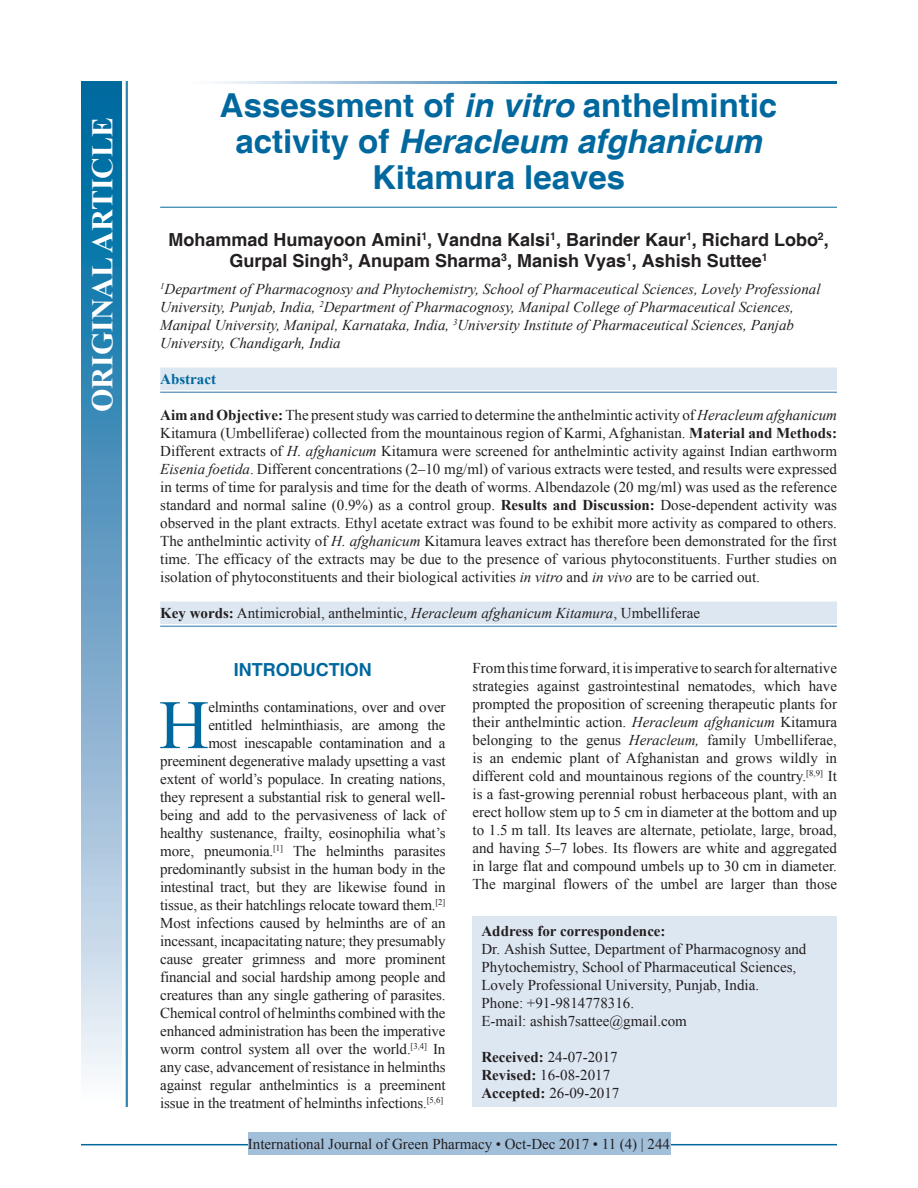
<style>
.page{position:relative;width:918px;height:1188px;background:#fff}
.page>*{position:absolute;margin:0;border:0;box-sizing:border-box;transform-origin:0 0}
.DROP_CAP_TX{font:69.3px "Times New Roman";color:#00689e}
.AT{font:700 33px/36px "Helvetica";color:#00689e;text-align:center}
.AH{font:700 30px "Times New Roman";color:#fff}
.AU{font:700 18px/21px "Helvetica";color:#231f20;text-align:center}
.t1{font:700 18px "Helvetica";color:#00689e}
.ABS_1{font:15px/18px "Times New Roman";color:#231f20;text-align:justify}
.DROP_CAP_TX-2{font:15px/18px "Times New Roman";letter-spacing:-.01em;color:#231f20;text-align:right}
.TX{font:15px/18px "Times New Roman";color:#231f20;text-align:justify}
.AFF{font:italic 15px/18px "Times New Roman";color:#231f20}
.ADD{font:15px/18px "Times New Roman";color:#231f20}
.KWD_1_L{font:15px "Times New Roman";color:#231f20}
.RF{font:15px "Times New Roman";color:#231f20}
.HIS{font:15px/18px "Times New Roman";color:#231f20}
.ABSH{font:700 15px "Times New Roman";color:#00689e}
.s1{font-style:italic}
.s2{font-weight:700}
</style>
<div class="page">
<hr style="left:81px;top:1144px;width:756px;height:1px;background:#00689e">
<div style="left:248px;top:1133px;width:422px;height:22px;background:#a2bfda"></div>
<hr style="left:160px;top:207px;width:677px;height:1px;background:#00689e">
<div style="left:160px;top:368px;width:677px;height:22px;background:#dde7f2"></div>
<hr style="left:160px;top:392px;width:677px;height:1px;background:#6d9fc6">
<div style="left:160px;top:602px;width:677px;height:22px;background:#dde7f2"></div>
<hr style="left:160px;top:626px;width:677px;height:1px;background:#6d9fc6">
<div style="left:472px;top:917px;width:365px;height:190px;background:#dde7f2"></div>
<svg style="left:215px;top:81px;width:622px;height:3px;background:#4d94bc"></svg>
<hr style="left:127px;top:81px;width:1px;height:1026px;background:#00689e">
<hr style="left:126px;top:81px;width:1px;height:1026px;background:#00689e">
<div style="left:81px;top:81px;width:41px;height:1026px;background:linear-gradient(to bottom,#005e9a,#f6f0f9)"></div>
<p class="AH" style="left:81px;top:412px;width:296px;rotate:-90deg">ORIGINAL ARTICLE</p>
<p class="AT" style="left:220px;top:89px;width:559px">Assessment of <span class="s1">in vitro</span> anthelmintic activity of <span class="s1">Heracleum afghanicum<br></span>Kitamura leaves</p>
<p class="AU" style="left:168px;top:230px;width:662px">Mohammad Humayoon Amini<sup>1</sup>, Vandna Kalsi<sup>1</sup>, Barinder Kaur<sup>1</sup>, Richard Lobo<sup>2</sup>,<br>Gurpal Singh<sup>3</sup>, Anupam Sharma<sup>3</sup>, Manish Vyas<sup>1</sup>, Ashish Suttee<sup>1</sup></p>
<p class="AFF" style="left:160px;top:280px;width:662px"><sup>1</sup>Department of Pharmacognosy and Phytochemistry, School of Pharmaceutical Sciences, Lovely Professional University, Punjab, India, <sup>2</sup>Department of Pharmacognosy, Manipal College of Pharmaceutical Sciences, Manipal University, Manipal, Karnataka, India, <sup>3</sup>University Institute of Pharmaceutical Sciences, Panjab University, Chandigarh, India</p>
<p class="ABSH" style="left:160px;top:368px;width:57px">Abstract</p>
<p class="ABS_1" style="left:160px;top:406px;width:678px"><span class="s2">Aim and Objective:</span> The present study was carried to determine the anthelmintic activity of <span class="s1">Heracleum afghanicum </span>Kitamura (Umbelliferae) collected from the mountainous region of Karmi, Afghanistan. <span class="s2">Material and Methods:<br></span>Different extracts of <span class="s1">H. afghanicum</span> Kitamura were screened for anthelmintic activity against Indian earthworm <span class="s1">Eisenia foetida</span>. Different concentrations (2–10 mg/ml) of various extracts were tested, and results were expressed in terms of time for paralysis and time for the death of worms. Albendazole (20 mg/ml) was used as the reference standard and normal saline (0.9%) as a control group. <span class="s2">Results and Discussion:</span> Dose-dependent activity was observed in the plant extracts. Ethyl acetate extract was found to be exhibit more activity as compared to others.<br>The anthelmintic activity of <span class="s1">H. afghanicum</span> Kitamura leaves extract has therefore been demonstrated for the first time. The efficacy of the extracts may be due to the presence of various phytoconstituents. Further studies on isolation of phytoconstituents and their biological activities <span class="s1">in vitro</span> and <span class="s1">in vivo</span> are to be carried out.</p>
<p class="KWD_1_L" style="left:160px;top:602px;width:541px"><span class="s2">Key words:</span> Antimicrobial, anthelmintic, <span class="s1">Heracleum afghanicum Kitamura</span>, Umbelliferae</p>
<h1 class="t1" style="left:234px;top:659px;width:139px">INTRODUCTION</h1>
<p class="DROP_CAP_TX-2" style="left:160px;top:698px;width:287px">elminths contaminations, over and over<br>entitled helminthiasis, are among the<br>most inescapable contamination and a preeminent degenerative malady upsetting a vast extent of world’s populace. In creating nations, they represent a substantial risk to general well&shy;being and add to the pervasiveness of lack of healthy sustenance, frailty, eosinophilia what’s more, pneumonia.<sup>[1]</sup> The helminths parasites predominantly subsist in the human body in the intestinal tract, but they are likewise found in tissue, as their hatchlings relocate toward them.<sup>[2] </sup>Most infections caused by helminths are of an incessant, incapacitating nature; they presumably cause greater grimness and more prominent financial and social hardship among people and creatures than any single gathering of parasites.<br>Chemical control of helminths combined with the enhanced administration has been the imperative worm control system all over the world.<sup>[3,4]</sup> In any case, advancement of resistance in helminths against regular anthelmintics is a preeminent issue in the treatment of helminths infections.<sup>[5,6]</sup></p>
<p class="DROP_CAP_TX" style="left:159px;top:676px;width:52px">H</p>
<p class="TX" style="left:472px;top:659px;width:366px">From this time forward, it is imperative to search for alternative strategies against gastrointestinal nematodes, which have prompted the proposition of screening therapeutic plants for their anthelmintic action. <span class="s1">Heracleum afghanicum</span> Kitamura belonging to the genus <span class="s1">Heracleum,</span> family Umbelliferae, is an endemic plant of Afghanistan and grows wildly in different cold and mountainous regions of the country.<sup>[8,9]</sup> It is a fast-growing perennial robust herbaceous plant, with an erect hollow stem up to 5 cm in diameter at the bottom and up to 1.5 m tall. Its leaves are alternate, petiolate, large, broad, and having 5–7 lobes. Its flowers are white and aggregated in large flat and compound umbels up to 30 cm in diameter.<br>The marginal flowers of the umbel are larger than those</p>
<p class="ADD" style="left:482px;top:922px;width:326px"><span class="s2">Address for correspondence:<br></span>Dr. Ashish Suttee, Department of Pharmacognosy and Phytochemistry, School of Pharmaceutical Sciences, Lovely Professional University, Punjab, India.<br>Phone: +91-9814778316.<br>E-mail: ashish7sattee@gmail.com</p>
<p class="HIS" style="left:482px;top:1048px;width:139px"><span class="s2">Received:</span> 24-07-2017<br><span class="s2">Revised:</span> 16-08-2017<br><span class="s2">Accepted:</span> 26-09-2017</p>
<p class="RF" style="left:248px;top:1134px;width:424px">International Journal of Green Pharmacy • Oct-Dec 2017 • 11 (4) | 244</p>
</div>
